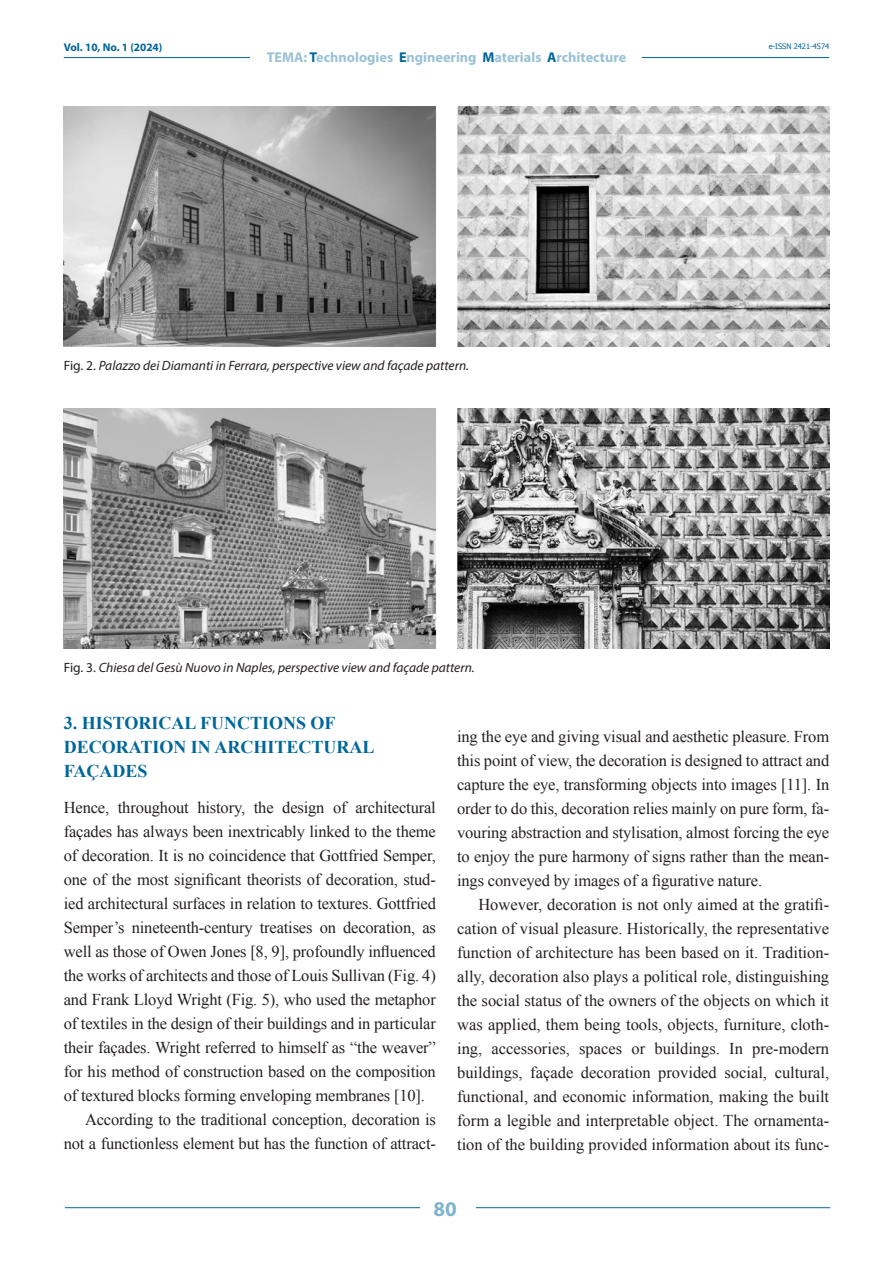
<style>
.page{position:relative;width:893px;height:1263px;background:#fff}
.page>*{position:absolute;margin:0;border:0;box-sizing:border-box;transform-origin:0 0}
.t1{font:700 21px "Myriad Pro";color:#80b3cc}
.t2{font:700 18px/24px "Times New Roman";color:#069}
.t3{font:16.5px/24px "Times New Roman";letter-spacing:-.01em;color:#241f1f;text-align:justify}
.t4{font:700 14.25px "Myriad Pro";color:#99c2d6}
.t5{font:italic 13.5px "Myriad Pro";color:#241f1f}
.t6{font:700 11.25px "Myriad Pro";color:#069}
.t7{font:7.5px "Tahoma";color:#069}
.s1{color:#069}
.s2{font-style:normal}
</style>
<div class="page">
<hr style="left:64px;top:57px;width:765px;height:1px;background:#069">
<div style="left:251px;top:48px;width:391px;height:17px;background:#fff"></div>
<hr style="left:65px;top:1207px;width:765px;height:1px;background:#069">
<div style="left:420px;top:1195px;width:55px;height:25px;background:#fff"></div>
<img style="left:64px;top:106px;width:765px;height:241px">
<img style="left:64px;top:408px;width:765px;height:241px">
<p class="t6" style="left:64px;top:40px;width:100px">Vol. 10, No. 1 (2024)</p>
<p class="t4" style="left:267px;top:48px;width:361px">TEMA: <span class="s1">T</span>echnologies <span class="s1">E</span>ngineering <span class="s1">M</span>aterials <span class="s1">A</span>rchitecture</p>
<p class="t5" style="left:64px;top:357px;width:407px"><span class="s2">Fig. 2.</span> Palazzo dei Diamanti in Ferrara, perspective view and façade pattern.</p>
<p class="t5" style="left:64px;top:659px;width:412px"><span class="s2">Fig. 3.</span> Chiesa del Gesù Nuovo in Naples, perspective view and façade pattern.</p>
<p class="t7" style="left:769px;top:41px;width:62px">e-ISSN 2421-4574</p>
<p class="t2" style="left:64px;top:710px;width:312px">3. HISTORICAL FUNCTIONS OF<br>DECORATION IN ARCHITECTURAL<br>FAÇADES</p>
<p class="t3" style="left:64px;top:795px;width:374px">Hence, throughout history, the design of architectural</p>
<p class="t3" style="left:64px;top:819px;width:374px">façades has always been inextricably linked to the theme</p>
<p class="t3" style="left:64px;top:843px;width:374px">of decoration. It is no coincidence that Gottfried Semper,</p>
<p class="t3" style="left:64px;top:867px;width:374px">one of the most significant theorists of decoration, stud-</p>
<p class="t3" style="left:64px;top:891px;width:374px">ied architectural surfaces in relation to textures. Gottfried</p>
<p class="t3" style="left:64px;top:915px;width:374px">Semper’s nineteenth-century treatises on decoration, as</p>
<p class="t3" style="left:64px;top:939px;width:374px">well as those of Owen Jones [8, 9], profoundly influenced</p>
<p class="t3" style="left:64px;top:963px;width:374px">the works of architects and those of Louis Sullivan (Fig. 4)</p>
<p class="t3" style="left:64px;top:987px;width:374px">and Frank Lloyd Wright (Fig. 5), who used the metaphor</p>
<p class="t3" style="left:64px;top:1011px;width:374px">of textiles in the design of their buildings and in particular</p>
<p class="t3" style="left:64px;top:1035px;width:374px">their façades. Wright referred to himself as “the weaver”</p>
<p class="t3" style="left:64px;top:1059px;width:374px">for his method of construction based on the composition</p>
<p class="t3" style="left:64px;top:1083px;width:363px">of textured blocks forming enveloping membranes [10].</p>
<p class="t3" style="left:85px;top:1107px;width:352px">According to the traditional conception, decoration is</p>
<p class="t3" style="left:64px;top:1131px;width:374px">not a functionless element but has the function of attract-</p>
<p class="t3" style="left:457px;top:724px;width:374px">ing the eye and giving visual and aesthetic pleasure. From this point of view, the decoration is designed to attract and capture the eye, transforming objects into images [11]. In order to do this, decoration relies mainly on pure form, fa&shy;vouring abstraction and stylisation, almost forcing the eye to enjoy the pure harmony of signs rather than the mean&shy;ings conveyed by images of a figurative nature.</p>
<p class="t3" style="left:457px;top:892px;width:374px;text-indent:21px">However, decoration is not only aimed at the gratifi&shy;cation of visual pleasure. Historically, the representative function of architecture has been based on it. Tradition&shy;ally, decoration also plays a political role, distinguishing the social status of the owners of the objects on which it was applied, them being tools, objects, furniture, cloth&shy;ing, accessories, spaces or buildings. In pre-modern buildings, façade decoration provided social, cultural, functional, and economic information, making the built form a legible and interpretable object. The ornamenta&shy;tion of the building provided information about its func-</p>
<p class="t1" style="left:434px;top:1195px;width:25px">80</p>
</div>
